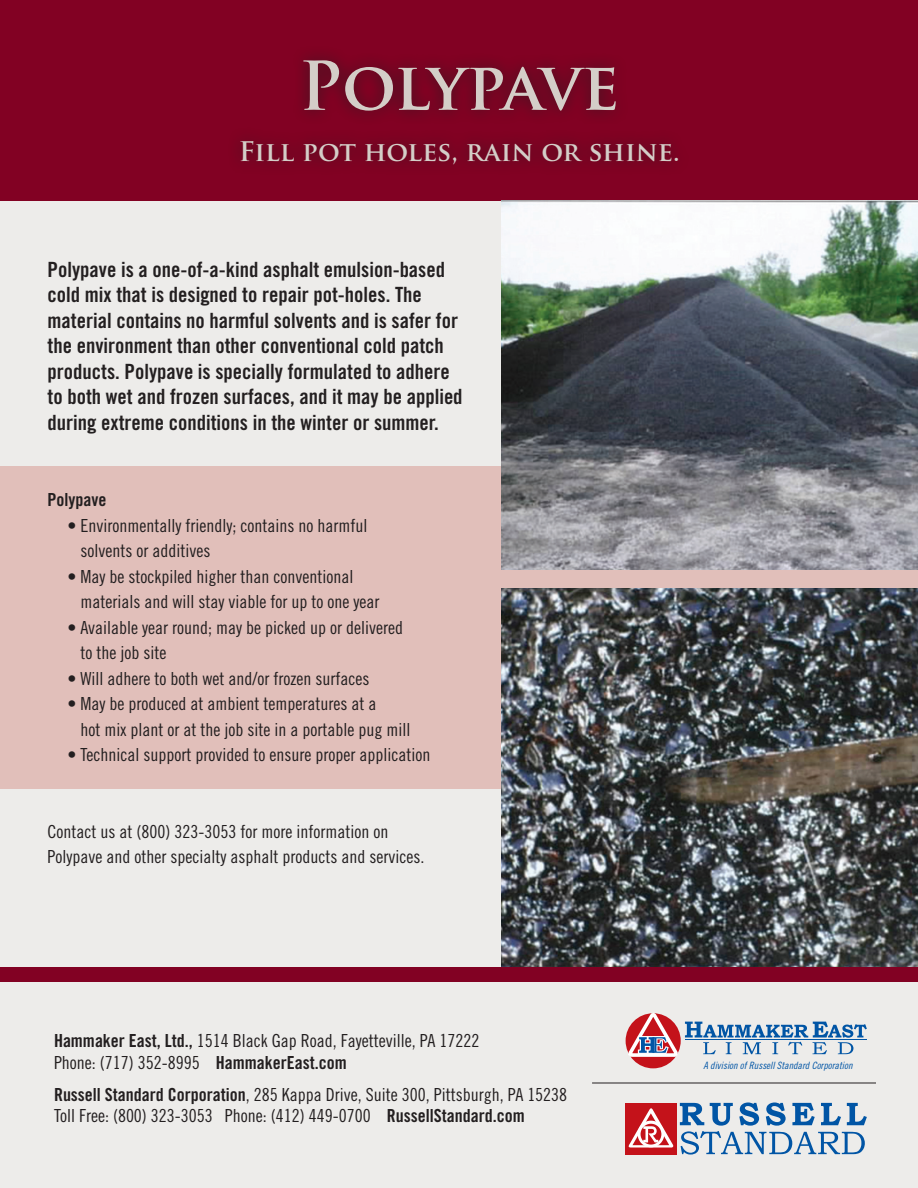
<style>
.page{position:relative;width:918px;height:1188px;background:#edecea}
.page>*{position:absolute;margin:0;border:0;box-sizing:border-box;transform-origin:0 0}
.t1{font:700 65.55px "Trajan Pro";letter-spacing:-.03em;color:#d4cec8}
.t2{font:700 26.4px "Trajan Pro";color:#d4cec8}
.t3{font:21px/25.5px "Trade Gothic Bold Cond Twenty";color:#231f20}
.t4{font:18px/25.5px "Trade Gothic Cond Eighteen";color:#231f20}
.t5{font:18px "Trade Gothic Bold Cond Twenty";color:#231f20}
.t6{font:10.05px "Trade Gothic Cond Eighteen Obl";color:#0155a5}
.s1{font-family:"Trade Gothic Bold Cond Twenty"}
</style>
<div class="page">
<div style="left:0;top:466px;width:918px;height:323px;background:#e1bfba"></div>
<div style="left:0;top:0;width:918px;height:201px;background:#820123"></div>
<div style="left:228px;top:46px;width:463px;height:130px;background:#231f20;opacity:.75"></div>
<img style="left:501px;top:201px;width:417px;height:368px">
<img style="left:501px;top:588px;width:417px;height:379px">
<div style="left:0;top:967px;width:918px;height:15px;background:#820123"></div>
<div style="left:626px;top:1103px;width:51px;height:51px;background:#c4121a"></div>
<svg style="left:628px;top:1108px;width:46px;height:40px"></svg>
<svg style="left:680px;top:1103px;width:187px;height:52px"></svg>
<svg style="left:685px;top:1022px;width:182px;height:32px"></svg>
<hr style="left:685px;top:1039px;width:181px;height:1px;background:#0155a5">
<div style="left:626px;top:1013px;width:55px;height:55px;background:#c4121a;border-radius:50%"></div>
<svg style="left:627px;top:1013px;width:51px;height:46px"></svg>
<hr style="left:592px;top:1083px;width:284px;height:1px;background:#231f20">
<h1 class="t1" style="left:299px;top:45px;width:322px">Polypave</h1>
<h2 class="t2" style="left:239px;top:135px;width:442px">Fill pot holes, rain or shine.</h2>
<p class="t3" style="left:48px;top:256px;width:417px">Polypave is a one-of-a-kind asphalt emulsion-based cold mix that is designed to repair pot-holes. The material contains no harmful solvents and is safer for the environment than other conventional cold patch products. Polypave is specially formulated to adhere to both wet and frozen surfaces, and it may be applied during extreme conditions in the winter or summer.</p>
<p class="t5" style="left:48px;top:489px;width:60px">Polypave</p>
<p class="t4" style="left:81px;top:512px;width:288px;text-indent:-13px">• Environmentally friendly; contains no harmful solvents or additives</p>
<p class="t4" style="left:81px;top:563px;width:300px;text-indent:-13px">• May be stockpiled higher than conventional materials and will stay viable for up to one year</p>
<p class="t4" style="left:81px;top:614px;width:324px;text-indent:-13px">• Available year round; may be picked up or delivered to the job site</p>
<p class="t4" style="left:68px;top:665px;width:303px">• Will adhere to both wet and/or frozen surfaces</p>
<p class="t4" style="left:81px;top:691px;width:331px;text-indent:-13px">• May be produced at ambient temperatures at a<br>hot mix plant or at the job site in a portable pug mill</p>
<p class="t4" style="left:68px;top:742px;width:364px">• Technical support provided to ensure proper application</p>
<p class="t4" style="left:48px;top:818px;width:378px">Contact us at (800) 323-3053 for more information on<br>Polypave and other specialty asphalt products and services.</p>
<p class="t4" style="left:54px;top:1030px;width:427px;line-height:21.6px"><span class="s1">Hammaker East, Ltd.,</span> 1514 Black Gap Road, Fayetteville, PA 17222<br>Phone: (717) 352-8995 <span class="s1">HammakerEast.com</span></p>
<p class="t4" style="left:54px;top:1083px;width:515px;line-height:21.6px"><span class="s1">Russell Standard Corporation</span>, 285 Kappa Drive, Suite 300, Pittsburgh, PA 15238<br>Toll Free: (800) 323-3053 Phone: (412) 449-0700 <span class="s1">RussellStandard.com</span></p>
<p class="t6" style="left:704px;top:1059px;width:151px">A division of Russell Standard Corporation</p>
</div>
